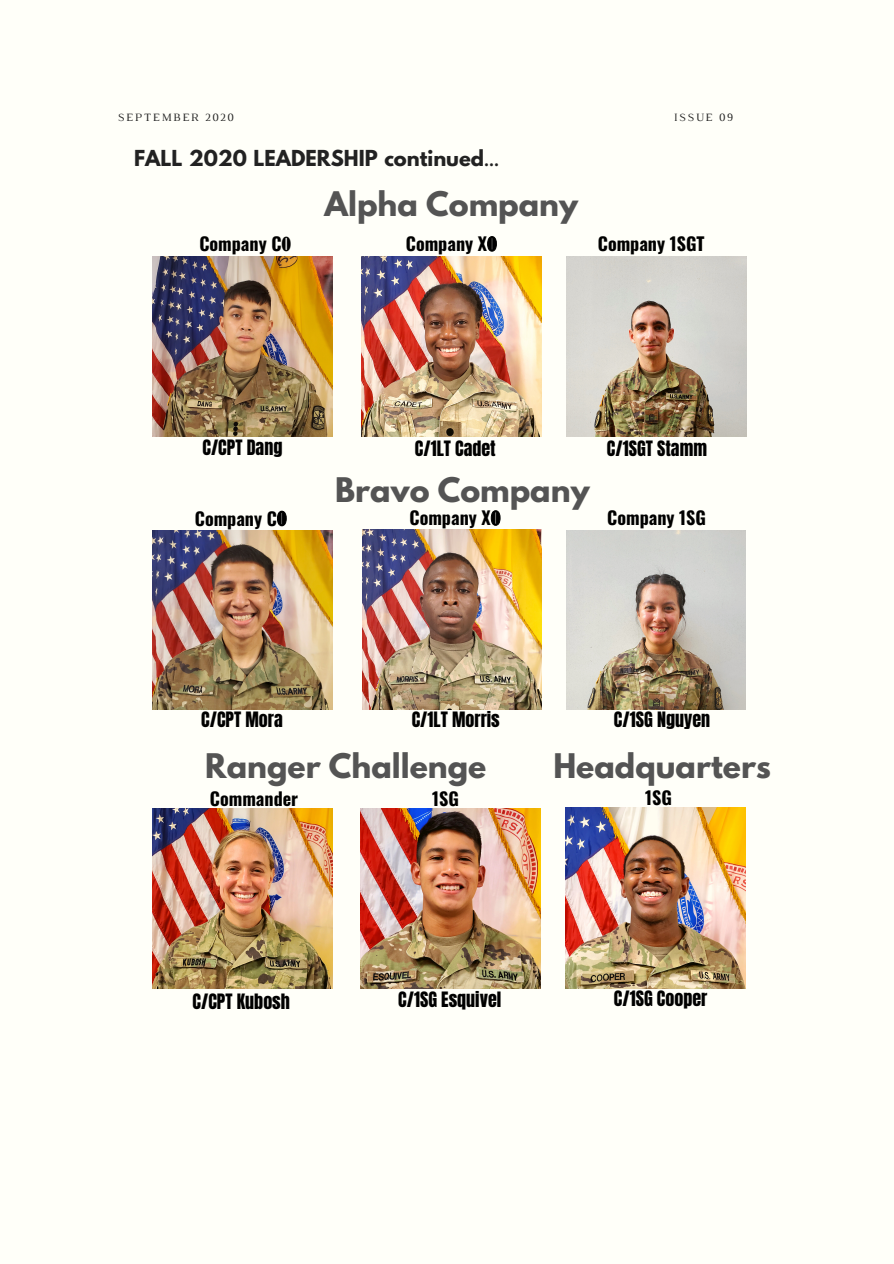
<style>
.page{position:relative;width:894px;height:1264px;background:#fff}
.page>*{position:absolute;margin:0;border:0;box-sizing:border-box;transform-origin:0 0}
.t1{font:700 30px "League Spartan";color:#545454}
.t2{font:700 19.5px "League Spartan";color:#222}
.t3{font:18px "Anton";color:#000}
.t4{font:700 18px "Oswald";color:#000}
.t5{font:11.4px "Luthier";letter-spacing:.14em;color:#222}
.s1{font-family:"Minion Pro"}
.s2{font-family:"Bernard";font-weight:400;font-stretch:condensed}
</style>
<div class="page">
<div style="left:0;top:0;width:893px;height:1263px;background:#fffff9"></div>
<img style="left:361px;top:257px;width:180px;height:179px">
<img style="left:153px;top:256px;width:179px;height:180px">
<img style="left:566px;top:257px;width:180px;height:179px">
<img style="left:153px;top:530px;width:179px;height:180px">
<img style="left:362px;top:529px;width:179px;height:180px">
<img style="left:566px;top:530px;width:179px;height:180px">
<img style="left:152px;top:808px;width:180px;height:180px">
<img style="left:360px;top:808px;width:180px;height:180px">
<img style="left:565px;top:808px;width:180px;height:180px">
<p class="t5" style="left:118px;top:113px;width:117px">S E P T EMB E R 2 0 2 0</p>
<p class="t5" style="left:673px;top:113px;width:61px">ISSUE 09</p>
<p class="t2" style="left:134px;top:148px;width:366px">FALL 2020 LEADERSHIP continued<span class="s1">...</span></p>
<p class="t4" style="left:199px;top:230px;width:93px">Company C<span class="s2">O</span></p>
<h1 class="t1" style="left:324px;top:189px;width:255px">Alpha Company</h1>
<p class="t4" style="left:406px;top:229px;width:92px">Company X<span class="s2">O</span></p>
<p class="t4" style="left:597px;top:230px;width:108px">Company 1SGT</p>
<p class="t3" style="left:202px;top:435px;width:81px">C/CPT Dang</p>
<p class="t3" style="left:415px;top:435px;width:82px">C/1LT Cadet</p>
<p class="t3" style="left:606px;top:435px;width:101px">C/1SGT Stamm</p>
<h1 class="t1" style="left:335px;top:475px;width:256px">Bravo Company</h1>
<p class="t4" style="left:195px;top:504px;width:93px">Company C<span class="s2">O</span></p>
<p class="t4" style="left:409px;top:503px;width:92px">Company X<span class="s2">O</span></p>
<p class="t4" style="left:607px;top:503px;width:100px">Company 1SG</p>
<p class="t3" style="left:201px;top:706px;width:83px">C/CPT Mora</p>
<p class="t3" style="left:411px;top:706px;width:90px">C/1LT Morris</p>
<h1 class="t1" style="left:205px;top:751px;width:282px">Ranger Challenge</h1>
<p class="t4" style="left:210px;top:784px;width:90px">Commander</p>
<p class="t4" style="left:432px;top:784px;width:28px">1SG</p>
<p class="t3" style="left:613px;top:706px;width:98px">C/1SG Nguyen</p>
<h1 class="t1" style="left:553px;top:751px;width:219px">Headquarters</h1>
<p class="t4" style="left:645px;top:783px;width:28px">1SG</p>
<p class="t3" style="left:192px;top:988px;width:99px">C/CPT Kubosh</p>
<p class="t3" style="left:398px;top:986px;width:104px">C/1SG Esquivel</p>
<p class="t3" style="left:613px;top:985px;width:95px">C/1SG Cooper</p>
</div>
